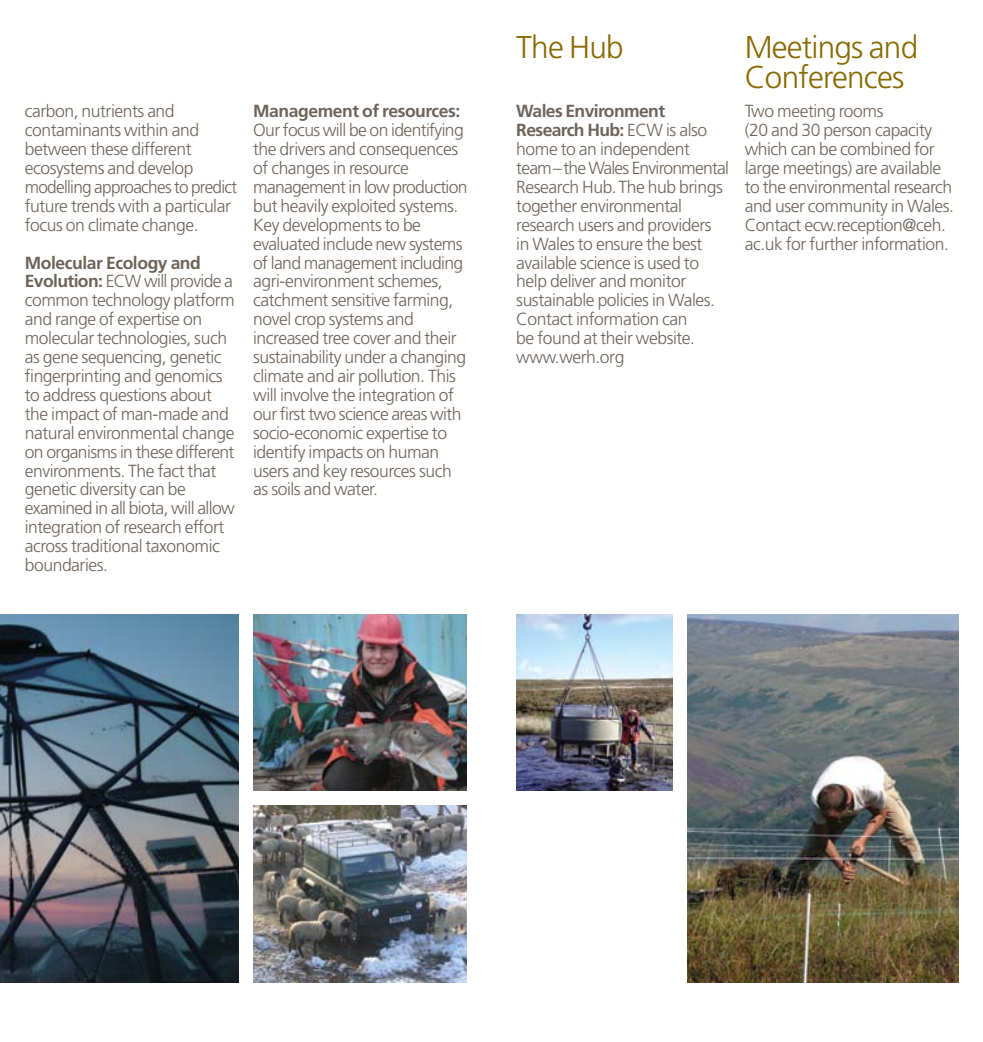
<style>
.page{position:relative;width:983px;height:1042px;background:#fff}
.page>*{position:absolute;margin:0;border:0;box-sizing:border-box;transform-origin:0 0}
.t1{font:300 31.5px/29.8px "Frutiger LT Std";letter-spacing:-.025em;color:#896900}
.t2{font:300 17.5px/18.9px "Frutiger LT Std";letter-spacing:-.025em;color:#6e6359}
.t3{font:700 17.5px "Frutiger LT Std";letter-spacing:-.025em;color:#6e6359}
.s1{font-weight:700}
</style>
<div class="page">
<img style="left:253px;top:614px;width:213px;height:177px">
<img style="left:0;top:614px;width:238px;height:368px">
<img style="left:253px;top:806px;width:213px;height:176px">
<img style="left:687px;top:614px;width:270px;height:368px">
<img style="left:516px;top:614px;width:156px;height:177px">
<p class="t2" style="left:25px;top:102px;width:214px">carbon, nutrients and contaminants within and between these different ecosystems and develop modelling approaches to predict future trends with a particular focus on climate change.</p>
<p class="t2" style="left:25px;top:253px;width:211px"><span class="s1">Molecular Ecology and<br>Evolution:</span> ECW will provide a common technology platform and range of expertise on molecular technologies, such as gene sequencing, genetic fingerprinting and genomics to address questions about the impact of man-made and natural environmental change on organisms in these different environments. The fact that genetic diversity can be examined in all biota, will allow integration of research effort across traditional taxonomic boundaries.</p>
<p class="t3" style="left:253px;top:101px;width:209px">Management of resources:</p>
<p class="t2" style="left:253px;top:121px;width:216px">Our focus will be on identifying the drivers and consequences of changes in resource management in low production but heavily exploited systems.<br>Key developments to be evaluated include new systems of land management including agri-environment schemes, catchment sensitive farming, novel crop systems and increased tree cover and their sustainability under a changing climate and air pollution. This will involve the integration of our first two science areas with socio-economic expertise to identify impacts on human users and key resources such as soils and water.</p>
<h1 class="t1" style="left:516px;top:33px;width:109px">The Hub</h1>
<h1 class="t1" style="left:744px;top:33px;width:175px">Meetings and<br>Conferences</h1>
<p class="t2" style="left:516px;top:102px;width:214px"><span class="s1">Wales Environment<br>Research Hub:</span> ECW is also home to an independent team – the Wales Environmental<br>Research Hub. The hub brings together environmental research users and providers in Wales to ensure the best available science is used to help deliver and monitor sustainable policies in Wales.<br>Contact information can<br>be found at their website. www.werh.org</p>
<p class="t2" style="left:744px;top:102px;width:211px">Two meeting rooms<br>(20 and 30 person capacity which can be combined for large meetings) are available to the environmental research and user community in Wales.<br>Contact ecw.reception@ceh. ac.uk for further information.</p>
</div>
